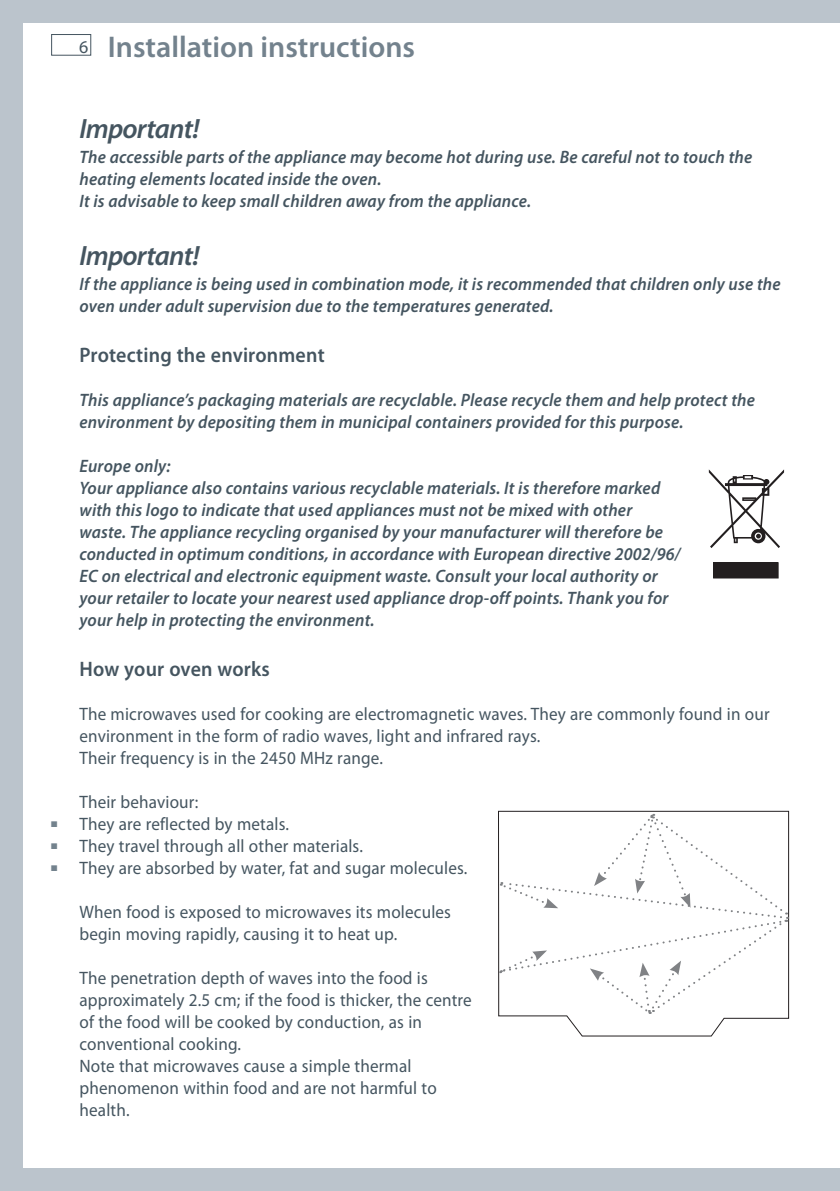
<style>
.page{position:relative;width:840px;height:1191px;background:#fff}
.page>*{position:absolute;margin:0;border:0;box-sizing:border-box;transform-origin:0 0}
.t1{font:600 30px "Myriad Pro";color:#73828d}
.t2{font:italic 600 28px "Myriad Pro";letter-spacing:-.03em;color:#455560}
.t3{font:600 21px "Myriad Pro";letter-spacing:.01em;color:#455560;scale:.95 1}
.t4{font:italic 600 18px/22px "Myriad Pro";letter-spacing:.01em;color:#455560;scale:.95 1}
.t5{font:18px/22px "Myriad Pro";letter-spacing:.01em;color:#455560;scale:.95 1}
.s1{font-weight:400;font-size:18px;color:#455560}
</style>
<div class="page">
<div style="left:51px;top:34px;width:40px;height:22px;border:1px solid #455560"></div>
<div style="left:0;top:0;width:839px;height:23px;background:#bbc4cc"></div>
<div style="left:0;top:1168px;width:839px;height:23px;background:#bbc4cc"></div>
<div style="left:0;top:0;width:23px;height:1191px;background:#bbc4cc"></div>
<svg style="left:498px;top:810px;width:290px;height:226px"></svg>
<svg style="left:500px;top:814px;width:287px;height:200px"></svg>
<div style="left:713px;top:563px;width:64px;height:15px;background:#231f20"></div>
<div style="left:713px;top:562px;width:64px;height:16px;border:1px solid #231f20"></div>
<svg style="left:708px;top:469px;width:75px;height:79px"></svg>
<h1 class="t1" style="left:79px;top:35px;width:337px"><span class="s1">6</span> Installation instructions</h1>
<h2 class="t2" style="left:79px;top:118px;width:121px">Important!</h2>
<p class="t4" style="left:79px;top:148px;width:709px">The accessible parts of the appliance may become hot during use. Be careful not to touch the heating elements located inside the oven.<br>It is advisable to keep small children away from the appliance.</p>
<h2 class="t2" style="left:79px;top:245px;width:121px">Important!</h2>
<p class="t4" style="left:79px;top:274px;width:739px">If the appliance is being used in combination mode, it is recommended that children only use the oven under adult supervision due to the temperatures generated.</p>
<p class="t3" style="left:79px;top:347px;width:259px">Protecting the environment</p>
<p class="t4" style="left:79px;top:390px;width:712px">This appliance’s packaging materials are recyclable. Please recycle them and help protect the environment by depositing them in municipal containers provided for this purpose.</p>
<p class="t4" style="left:79px;top:456px;width:633px">Europe only:<br>Your appliance also contains various recyclable materials. It is therefore marked with this logo to indicate that used appliances must not be mixed with other waste. The appliance recycling organised by your manufacturer will therefore be conducted in optimum conditions, in accordance with European directive 2002/96/ EC on electrical and electronic equipment waste. Consult your local authority or your retailer to locate your nearest used appliance drop-off points. Thank you for your help in protecting the environment.</p>
<p class="t3" style="left:79px;top:661px;width:202px">How your oven works</p>
<p class="t5" style="left:79px;top:704px;width:727px">The microwaves used for cooking are electromagnetic waves. They are commonly found in our environment in the form of radio waves, light and infrared rays.<br>Their frequency is in the 2450 MHz range.</p>
<p class="t5" style="left:79px;top:792px;width:127px">Their behaviour:</p>
<p class="t5" style="left:51px;top:814px;width:252px"><sup>■</sup> They are reflected by metals.</p>
<p class="t5" style="left:51px;top:836px;width:329px"><sup>■</sup> They travel through all other materials.</p>
<p class="t5" style="left:51px;top:858px;width:439px"><sup>■</sup> They are absorbed by water, fat and sugar molecules.</p>
<p class="t5" style="left:79px;top:902px;width:392px">When food is exposed to microwaves its molecules begin moving rapidly, causing it to heat up.</p>
<p class="t5" style="left:79px;top:968px;width:414px">The penetration depth of waves into the food is approximately 2.5 cm; if the food is thicker, the centre of the food will be cooked by conduction, as in conventional cooking.<br>Note that microwaves cause a simple thermal phenomenon within food and are not harmful to health.</p>
</div>
